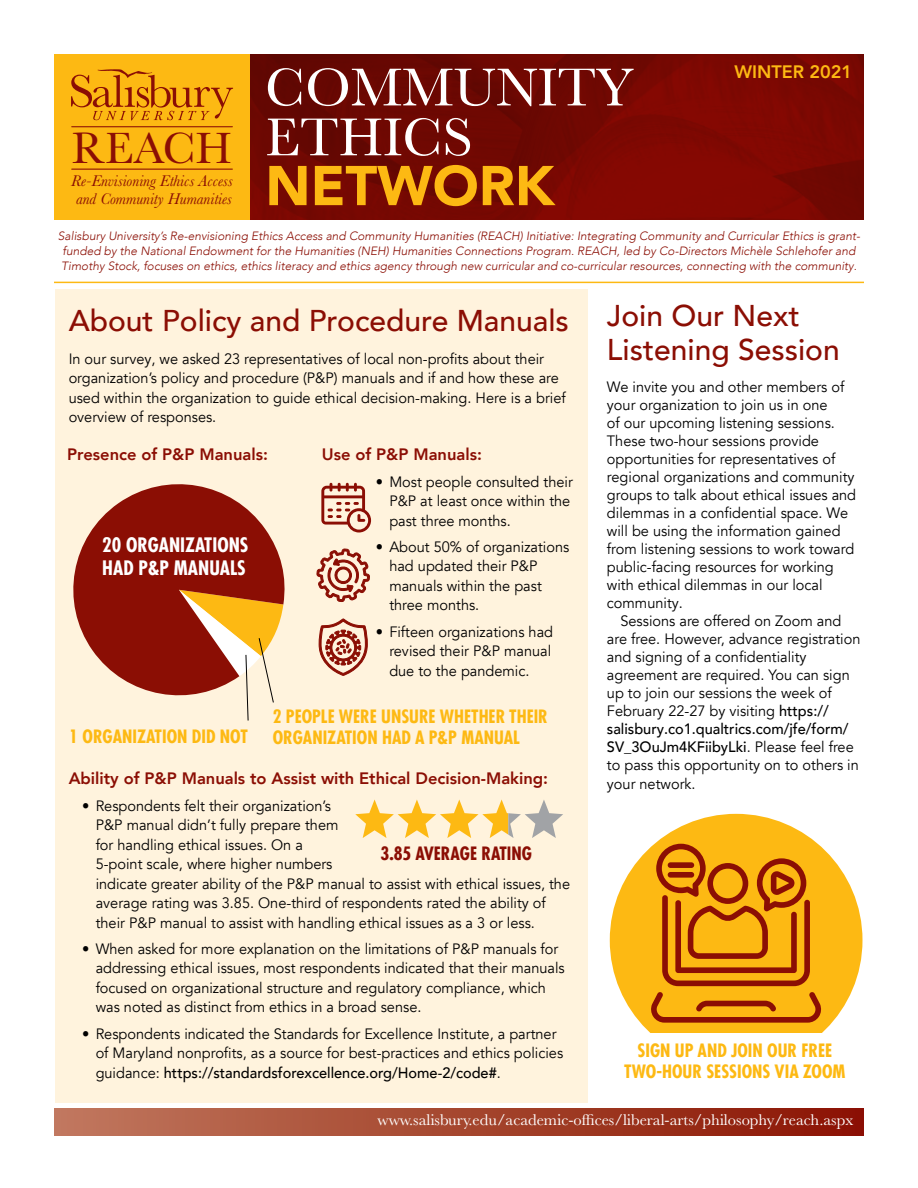
<style>
.page{position:relative;width:918px;height:1188px;background:#fff}
.page>*{position:absolute;margin:0;border:0;box-sizing:border-box;transform-origin:0 0}
.t1{font:55.35px/49.8px "Baskerville";color:#fff}
.t2{font:45.45px "Baskerville";color:#8b0e04}
.t3{font:500 30px/34.5px "Avenir LT Com";color:#8b0e04}
.t4{font:700 condensed 19.5px/22.5px "Futura Com";color:#fff}
.t5{font:700 condensed 18px/21px "Futura Com";color:#fdb913}
.t6{font:700 condensed 18px "Futura Com";color:#8b0e04}
.t7{font:800 18px "Avenir LT Com";color:#fdb913}
.t8{font:800 16.5px "Avenir LT Com";color:#8b0e04}
.t9{font:16.2px "Baskerville";color:#fff}
.t10{font:italic 16.05px/17.9px "Baskerville";color:#8b0e04;text-align:center}
.t11{font:15px/19.5px "Avenir LT Com";color:#000}
.t12{font:italic 300 12px/15px "Avenir LT Com";color:#8b0e04}
.s1{font-family:"Avenir LT Com";font-weight:900;color:#fdb913}
.s2{font-weight:500}
</style>
<div class="page">
<div style="left:55px;top:289px;width:533px;height:814px;background:#fff3dd"></div>
<img style="left:249px;top:54px;width:615px;height:165px">
<div style="left:54px;top:54px;width:195px;height:165px;background:#fdb913"></div>
<hr style="left:72px;top:169px;width:160px;height:1px;background:#8b0e04">
<hr style="left:72px;top:126px;width:160px;height:1px;background:#8b0e04">
<svg style="left:71px;top:69px;width:162px;height:51px"></svg>
<div style="left:263px;top:63px;width:379px;height:153px;background:#8b0e04;opacity:.37"></div>
<hr style="left:54px;top:282px;width:810px;height:1px;background:#fdb913">
<div style="left:54px;top:1108px;width:810px;height:28px;background:linear-gradient(to right,#c1795e,#8a1302)"></div>
<svg style="left:73px;top:484px;width:212px;height:212px;fill:#8b0e04"></svg>
<svg style="left:179px;top:590px;width:104px;height:131px"></svg>
<svg style="left:316px;top:483px;width:55px;height:193px"></svg>
<div style="left:610px;top:814px;width:253px;height:253px;background:#fdb913;border-radius:50%"></div>
<svg style="left:651px;top:992px;width:170px;height:31px"></svg>
<svg style="left:656px;top:844px;width:154px;height:142px"></svg>
<div style="left:668px;top:862px;width:26px;height:6px;background:#8b0e04;border-radius:3px"></div>
<div style="left:668px;top:872px;width:26px;height:6px;background:#8b0e04;border-radius:3px"></div>
<div style="left:644px;top:1033px;width:196px;height:45px;background:#fff"></div>
<svg style="left:355px;top:800px;width:208px;height:38px"></svg>
<p class="t2" style="left:72px;top:119px;width:162px">REACH</p>
<p class="t10" style="left:71px;top:172px;width:163px">Re-Envisioning Ethics Access and Community Humanities</p>
<p class="t1" style="left:265px;top:63px;width:370px">COMMUNITY<br>ETHICS<br><span class="s1">NETWORK</span></p>
<p class="t7" style="left:734px;top:61px;width:119px">WINTER 2021</p>
<p class="t12" style="left:58px;top:228px;width:804px">Salisbury University’s Re-envisioning Ethics Access and Community Humanities (REACH) Initiative: Integrating Community and Curricular Ethics is grant&shy;funded by the National Endowment for the Humanities (NEH) Humanities Connections Program. REACH, led by Co-Directors Michèle Schlehofer and<br>Timothy Stock, focuses on ethics, ethics literacy and ethics agency through new curricular and co-curricular resources, connecting with the community.</p>
<p class="t3" style="left:69px;top:303px;width:502px">About Policy and Procedure Manuals</p>
<p class="t11" style="left:69px;top:349px;width:499px">In our survey, we asked 23 representatives of local non-profits about their organization’s policy and procedure (P&amp;P) manuals and if and how these are used within the organization to guide ethical decision-making. Here is a brief overview of responses.</p>
<p class="t8" style="left:67px;top:445px;width:202px">Presence of P&amp;P Manuals:</p>
<p class="t4" style="left:102px;top:534px;width:148px">20 ORGANIZATIONS<br>HAD P&amp;P MANUALS</p>
<p class="t8" style="left:322px;top:445px;width:162px">Use of P&amp;P Manuals:</p>
<p class="t11" style="left:389px;top:472px;width:185px;text-indent:-14px">• Most people consulted their<br>P&amp;P at least once within the past three months.</p>
<p class="t11" style="left:389px;top:537px;width:182px;text-indent:-14px">• About 50% of organizations had updated their P&amp;P manuals within the past three months.</p>
<p class="t11" style="left:389px;top:622px;width:165px;text-indent:-14px">• Fifteen organizations had revised their P&amp;P manual due to the pandemic.</p>
<p class="t5" style="left:69px;top:726px;width:180px">1 ORGANIZATION DID NOT</p>
<p class="t5" style="left:273px;top:706px;width:277px">2 PEOPLE WERE UNSURE WHETHER THEIR<br>ORGANIZATION HAD A P&amp;P MANUAL</p>
<p class="t8" style="left:69px;top:769px;width:481px">Ability of P&amp;P Manuals to Assist with Ethical Decision-Making:</p>
<p class="t11" style="left:96px;top:796px;width:476px;text-indent:-14px">• Respondents felt their organization’s<br>P&amp;P manual didn’t fully prepare them<br>for handling ethical issues. On a<br>5-point scale, where higher numbers<br>indicate greater ability of the P&amp;P manual to assist with ethical issues, the average rating was 3.85. One-third of respondents rated the ability of their P&amp;P manual to assist with handling ethical issues as a 3 or less.</p>
<p class="t11" style="left:96px;top:939px;width:471px;text-indent:-14px">• When asked for more explanation on the limitations of P&amp;P manuals for addressing ethical issues, most respondents indicated that their manuals focused on organizational structure and regulatory compliance, which was noted as distinct from ethics in a broad sense.</p>
<p class="t11" style="left:96px;top:1024px;width:469px;text-indent:-14px">• Respondents indicated the Standards for Excellence Institute, a partner of Maryland nonprofits, as a source for best-practices and ethics policies guidance: <span class="s2">https://standardsforexcellence.org/Home-2/code#</span>.</p>
<p class="t6" style="left:381px;top:841px;width:153px">3.85 AVERAGE RATING</p>
<p class="t3" style="left:607px;top:299px;width:234px">Join Our Next<br>Listening Session</p>
<p class="t11" style="left:607px;top:378px;width:251px;line-height:18px">We invite you and other members of your organization to join us in one<br>of our upcoming listening sessions.<br>These two-hour sessions provide opportunities for representatives of regional organizations and community groups to talk about ethical issues and dilemmas in a confidential space. We will be using the information gained from listening sessions to work toward public-facing resources for working with ethical dilemmas in our local community.</p>
<p class="t11" style="left:607px;top:612px;width:255px;line-height:18px;text-indent:14px">Sessions are offered on Zoom and are free. However, advance registration and signing of a confidentiality agreement are required. You can sign up to join our sessions the week of February 22-27 by visiting <span class="s2">https:// salisbury.co1.qualtrics.com/jfe/form/ SV_3OuJm4KFiibyLki</span>. Please feel free to pass this opportunity on to others in</p>
<p class="t11" style="left:607px;top:775px;width:90px">your network.</p>
<p class="t5" style="left:624px;top:1040px;width:223px;text-align:center">SIGN UP AND JOIN OUR FREE<br>TWO-HOUR SESSIONS VIA ZOOM</p>
<p class="t9" style="left:378px;top:1111px;width:477px">www.salisbury.edu/academic-offices/liberal-arts/philosophy/reach.aspx</p>
</div>
